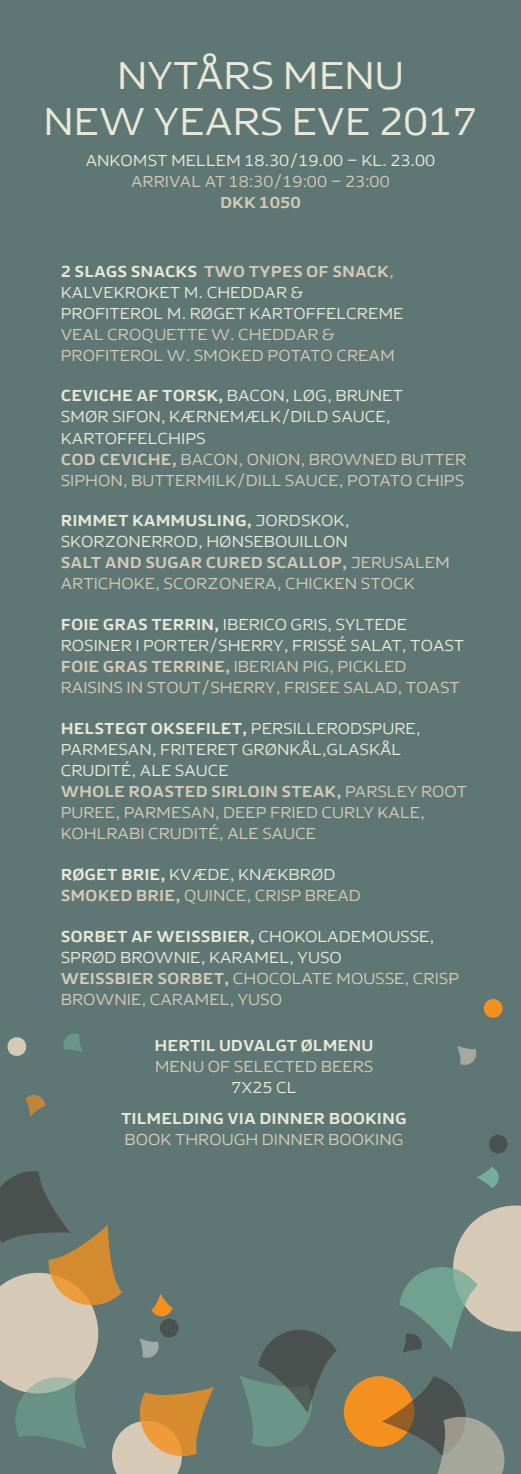
<style>
.page{position:relative;width:521px;height:1474px;background:#fff}
.page>*{position:absolute;margin:0;border:0;box-sizing:border-box;transform-origin:0 0}
.t1{font:300 38.5px "A2 Brew Type";color:#eae8d7}
.t2{font:300 15.75px/21px "A2 Brew Type";color:#d6c9b5}
.t3{font:300 15.75px/21px "A2 Brew Type";color:#eae8d7}
.t4{font:700 15.75px "A2 Brew Type";color:#eae8d7}
.t5{font:700 15.75px "A2 Brew Type";color:#d6c9b5}
.s1{font-weight:700}
.s2{font-weight:700;color:#d6c9b5}
.s3{color:#d6c9b5}
</style>
<div class="page">
<div style="left:0;top:0;width:521px;height:1473px;background:#5e7775"></div>
<svg style="left:7px;top:1037px;width:20px;height:19px"></svg>
<svg style="left:483px;top:999px;width:20px;height:19px"></svg>
<svg style="left:489px;top:1135px;width:19px;height:19px"></svg>
<svg style="left:63px;top:1033px;width:20px;height:19px"></svg>
<svg style="left:457px;top:1046px;width:20px;height:19px"></svg>
<svg style="left:25px;top:1095px;width:20px;height:21px"></svg>
<svg style="left:476px;top:1167px;width:23px;height:21px"></svg>
<svg style="left:0;top:1171px;width:214px;height:302px"></svg>
<svg style="left:240px;top:1205px;width:281px;height:268px"></svg>
<p class="t1" style="left:117px;top:52px;width:288px">NYTÅRS MENU</p>
<p class="t1" style="left:43px;top:99px;width:436px">NEW YEARS EVE 2017</p>
<p class="t3" style="left:86px;top:150px;width:351px">ANKOMST MELLEM 18.30/19.00 – KL. 23.00</p>
<p class="t2" style="left:131px;top:171px;width:260px">ARRIVAL AT 18:30/19:00 – 23:00</p>
<p class="t5" style="left:220px;top:193px;width:82px">DKK 1050</p>
<p class="t3" style="left:61px;top:261px;width:344px"><span class="s1">2 SLAGS SNACKS</span> <span class="s2">TWO TYPES OF SNACK</span><span class="s3">,<br></span>KALVEKROKET M. CHEDDAR &amp;<br>PROFITEROL M. RØGET KARTOFFELCREME</p>
<p class="t2" style="left:61px;top:324px;width:336px">VEAL CROQUETTE W. CHEDDAR &amp;<br>PROFITEROL W. SMOKED POTATO CREAM</p>
<p class="t3" style="left:61px;top:386px;width:344px"><span class="s1">CEVICHE AF TORSK,</span> BACON, LØG, BRUNET<br>SMØR SIFON, KÆRNEMÆLK/DILD SAUCE,<br>KARTOFFELCHIPS</p>
<p class="t2" style="left:61px;top:449px;width:407px"><span class="s1">COD CEVICHE,</span> BACON, ONION, BROWNED BUTTER<br>SIPHON, BUTTERMILK/DILL SAUCE, POTATO CHIPS</p>
<p class="t3" style="left:61px;top:510px;width:290px"><span class="s1">RIMMET KAMMUSLING,</span> JORDSKOK,<br>SKORZONERROD, HØNSEBOUILLON</p>
<p class="t2" style="left:61px;top:552px;width:391px"><span class="s1">SALT AND SUGAR CURED SCALLOP,</span> JERUSALEM<br>ARTICHOKE, SCORZONERA, CHICKEN STOCK</p>
<p class="t3" style="left:61px;top:614px;width:405px"><span class="s1">FOIE GRAS TERRIN,</span> IBERICO GRIS, SYLTEDE<br>ROSINER I PORTER/SHERRY, FRISSÉ SALAT, TOAST</p>
<p class="t2" style="left:61px;top:656px;width:400px"><span class="s1">FOIE GRAS TERRINE,</span> IBERIAN PIG, PICKLED<br>RAISINS IN STOUT/SHERRY, FRISEE SALAD, TOAST</p>
<p class="t3" style="left:61px;top:718px;width:361px"><span class="s1">HELSTEGT OKSEFILET,</span> PERSILLERODSPURE,<br>PARMESAN, FRITERET GRØNKÅL,GLASKÅL<br>CRUDITÉ, ALE SAUCE</p>
<p class="t2" style="left:61px;top:781px;width:408px"><span class="s1">WHOLE ROASTED SIRLOIN STEAK,</span> PARSLEY ROOT<br>PUREE, PARMESAN, DEEP FRIED CURLY KALE,<br>KOHLRABI CRUDITÉ, ALE SAUCE</p>
<p class="t3" style="left:61px;top:864px;width:276px"><span class="s1">RØGET BRIE,</span> KVÆDE, KNÆKBRØD</p>
<p class="t2" style="left:61px;top:885px;width:302px"><span class="s1">SMOKED BRIE,</span> QUINCE, CRISP BREAD</p>
<p class="t3" style="left:61px;top:926px;width:375px"><span class="s1">SORBET AF WEISSBIER,</span> CHOKOLADEMOUSSE,<br>SPRØD BROWNIE, KARAMEL, YUSO</p>
<p class="t2" style="left:61px;top:968px;width:400px"><span class="s1">WEISSBIER SORBET,</span> CHOCOLATE MOUSSE, CRISP<br>BROWNIE, CARAMEL, YUSO</p>
<p class="t4" style="left:155px;top:1035px;width:220px">HERTIL UDVALGT ØLMENU</p>
<p class="t2" style="left:155px;top:1056px;width:220px">MENU OF SELECTED BEERS</p>
<p class="t3" style="left:231px;top:1077px;width:67px">7X25 CL</p>
<p class="t4" style="left:121px;top:1108px;width:287px">TILMELDING VIA DINNER BOOKING</p>
<p class="t2" style="left:124px;top:1129px;width:281px">BOOK THROUGH DINNER BOOKING</p>
</div>
